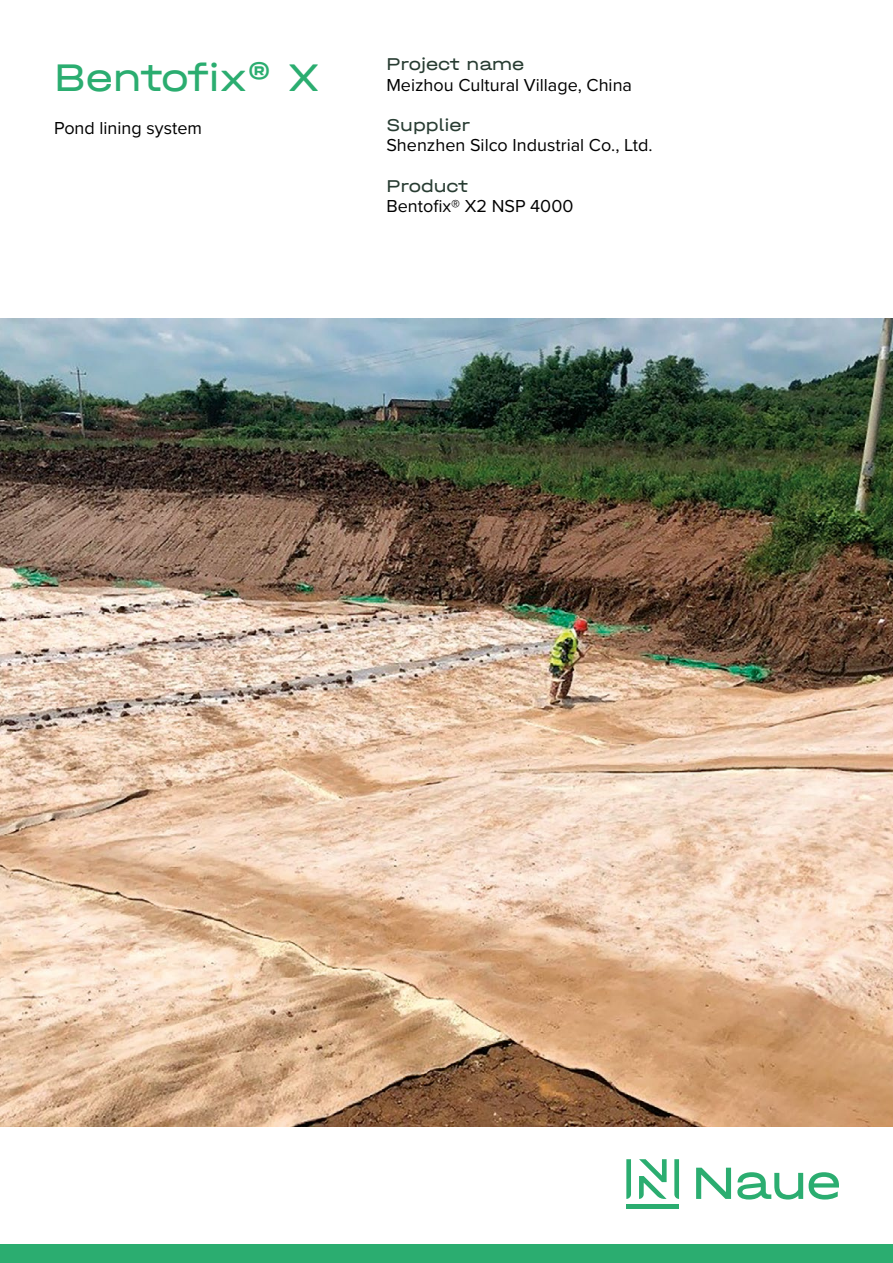
<style>
.page{position:relative;width:893px;height:1263px;background:#fff}
.page>*{position:absolute;margin:0;border:0;box-sizing:border-box;transform-origin:0 0}
.t1{font:40.5px "Halvar Breit";letter-spacing:-.02em;color:#2bad70}
.t2{font:18px "Proxima Nova";color:#000}
.t3{font:18px "Halvar Breit";color:#283c32}
</style>
<div class="page">
<div style="left:626px;top:1204px;width:53px;height:5px;background:#2bad70"></div>
<svg style="left:626px;top:1159px;width:5px;height:40px"></svg>
<svg style="left:674px;top:1159px;width:5px;height:40px"></svg>
<svg style="left:639px;top:1159px;width:28px;height:40px"></svg>
<svg style="left:737px;top:1172px;width:66px;height:27px"></svg>
<svg style="left:809px;top:1172px;width:30px;height:27px"></svg>
<svg style="left:696px;top:1168px;width:35px;height:31px"></svg>
<div style="left:0;top:1245px;width:893px;height:18px;background:#2bad70"></div>
<img style="left:0;top:318px;width:893px;height:809px">
<h1 class="t1" style="left:54px;top:52px;width:268px">Bentofix® X</h1>
<p class="t2" style="left:54px;top:115px;width:150px">Pond lining system</p>
<p class="t3" style="left:386px;top:53px;width:139px">Project name</p>
<p class="t2" style="left:386px;top:71px;width:247px">Meizhou Cultural Village, China</p>
<p class="t3" style="left:386px;top:114px;width:85px">Supplier</p>
<p class="t2" style="left:386px;top:132px;width:268px">Shenzhen Silco Industrial Co., Ltd.</p>
<p class="t3" style="left:386px;top:175px;width:83px">Product</p>
<p class="t2" style="left:386px;top:193px;width:188px">Bentofix® X2 NSP 4000</p>
</div>
